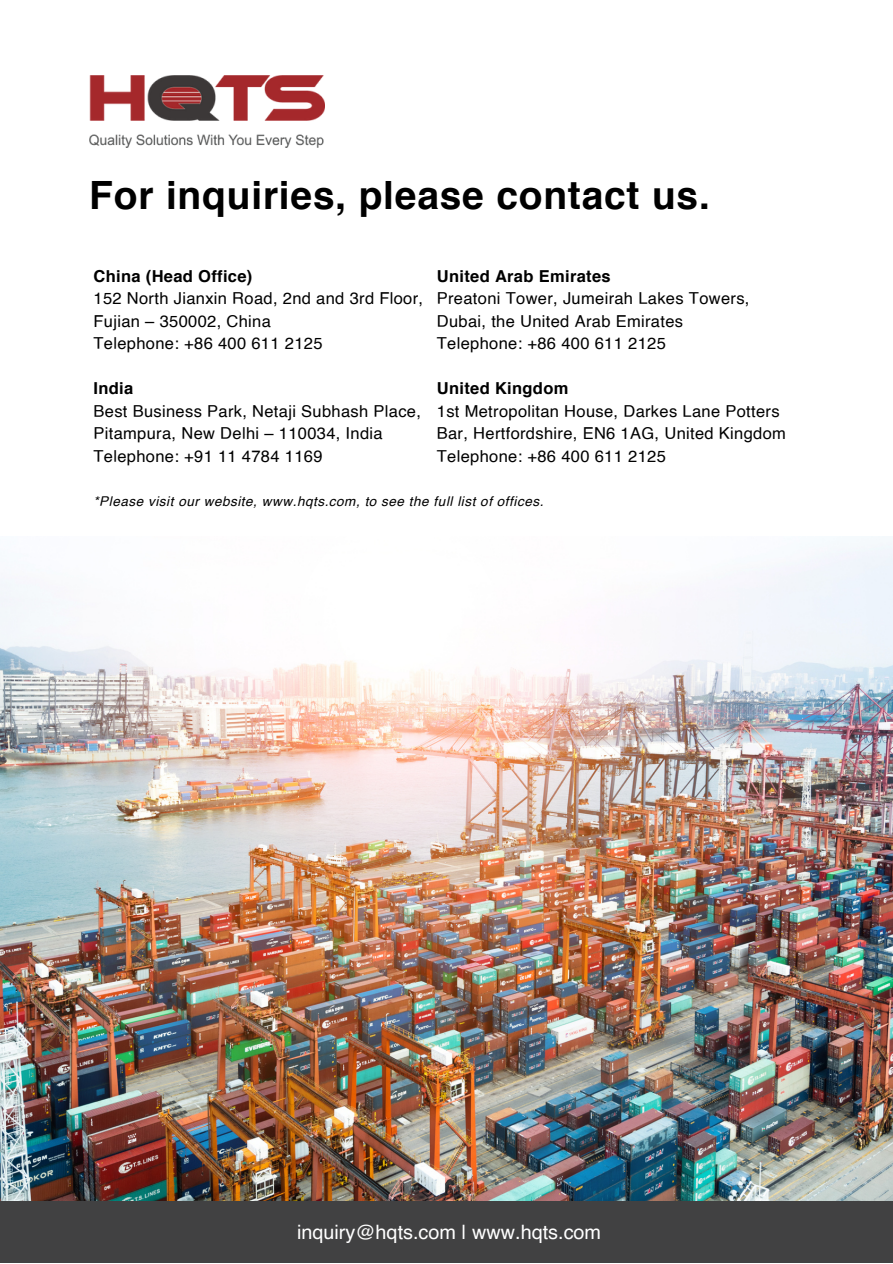
<style>
.page{position:relative;width:893px;height:1264px;background:#fff}
.page>*{position:absolute;margin:0;border:0;box-sizing:border-box;transform-origin:0 0}
.t1{font:700 39px "Helvetica";letter-spacing:.02em;color:#000}
.t2{font:19.8px "Helvetica";color:#fff}
.t3{font:16.5px/22.5px "Helvetica";letter-spacing:.02em;color:#000}
.t4{font:700 16.5px "Helvetica";letter-spacing:.02em;color:#000}
.t5{font:italic 13.5px "Helvetica";letter-spacing:.04em;color:#000}
</style>
<div class="page">
<img style="left:0;top:536px;width:892px;height:664px">
<div style="left:0;top:1200px;width:892px;height:62px;background:#414142"></div>
<img style="left:89px;top:75px;width:235px;height:72px">
<h1 class="t1" style="left:89px;top:179px;width:622px">For inquiries, please contact us.</h1>
<p class="t4" style="left:93px;top:269px;width:160px">China (Head Office)</p>
<p class="t3" style="left:93px;top:288px;width:331px">152 North Jianxin Road, 2nd and 3rd Floor,<br>Fujian – 350002, China<br>Telephone: +86 400 611 2125</p>
<p class="t4" style="left:93px;top:381px;width:41px">India</p>
<p class="t3" style="left:93px;top:401px;width:329px">Best Business Park, Netaji Subhash Place,<br>Pitampura, New Delhi – 110034, India<br>Telephone: +91 11 4784 1169</p>
<p class="t5" style="left:93px;top:495px;width:451px">*Please visit our website, www.hqts.com, to see the full list of offices.</p>
<p class="t4" style="left:437px;top:269px;width:175px">United Arab Emirates</p>
<p class="t3" style="left:437px;top:288px;width:314px">Preatoni Tower, Jumeirah Lakes Towers,<br>Dubai, the United Arab Emirates<br>Telephone: +86 400 611 2125</p>
<p class="t4" style="left:437px;top:381px;width:133px">United Kingdom</p>
<p class="t3" style="left:437px;top:401px;width:350px">1st Metropolitan House, Darkes Lane Potters<br>Bar, Hertfordshire, EN6 1AG, United Kingdom<br>Telephone: +86 400 611 2125</p>
<p class="t2" style="left:297px;top:1223px;width:305px">inquiry@hqts.com | www.hqts.com</p>
</div>
